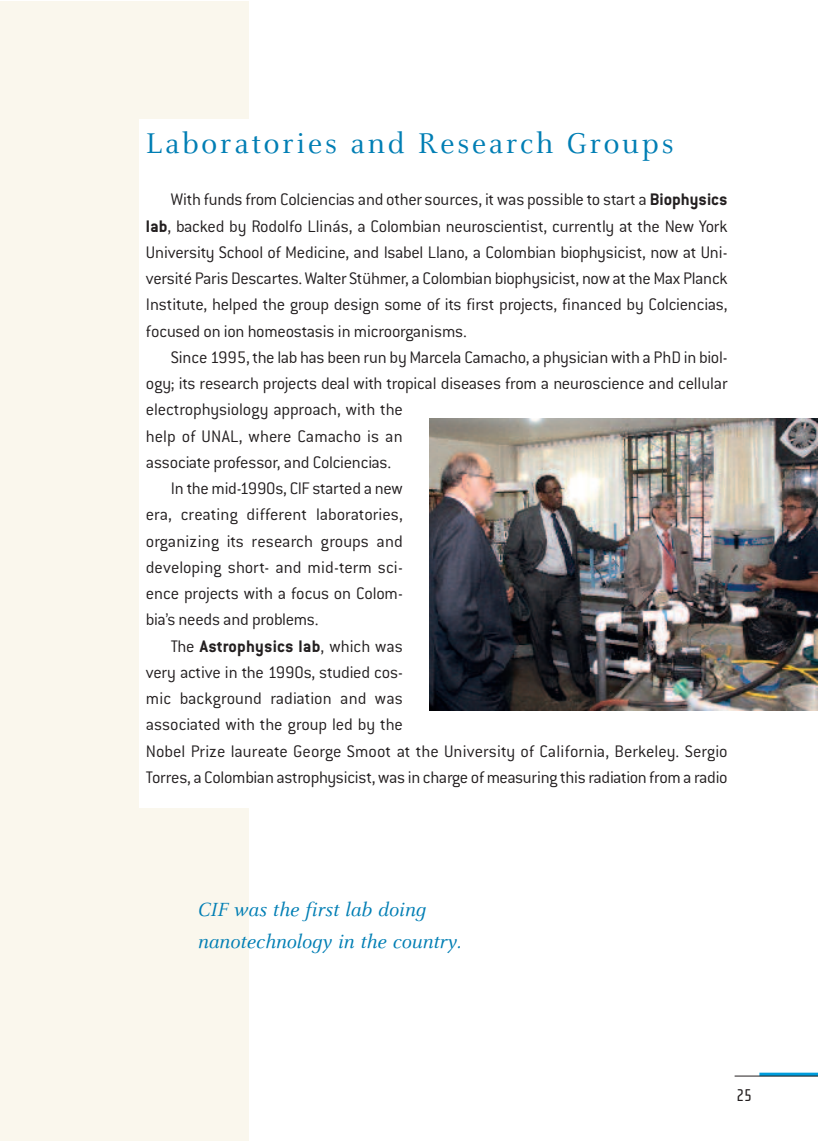
<style>
.page{position:relative;width:819px;height:1141px;background:#fff}
.page>*{position:absolute;margin:0;border:0;box-sizing:border-box;transform-origin:0 0}
.t1{font:31.5px "Celeste";letter-spacing:.085em;color:#007eb4}
.t2{font:italic 21px/31.5px "Celeste";color:#007eb4}
.t3{font:300 18.38px/26.2px "Conduit ITC";letter-spacing:-.01em;color:#231f20;text-align:justify}
.t4{font:700 18.38px "Conduit ITC";letter-spacing:.01em;color:#231f20}
.t5{font:17.5px "Cholla Sans";color:#231f20}
.s1{font-weight:700}
.s2{font-weight:300}
</style>
<div class="page">
<div style="left:0;top:2px;width:248px;height:1139px;background:#faf7ed"></div>
<div style="left:139px;top:119px;width:595px;height:688px;background:#fff"></div>
<hr style="left:759px;top:1073px;width:58px;height:3px;background:#009ddc">
<hr style="left:734px;top:1076px;width:83px;height:1px;background:#231f20">
<img style="left:429px;top:418px;width:388px;height:292px">
<h1 class="t1" style="left:146px;top:126px;width:529px">Laboratories and Research Groups</h1>
<p class="t3" style="left:146px;top:186px;width:583px;text-indent:25px">With funds from Colciencias and other sources, it was possible to start a <span class="s1">Biophysics lab</span>, backed by Rodolfo Llinás, a Colombian neuroscientist, currently at the New York University School of Medicine, and Isabel Llano, a Colombian biophysicist, now at Uni&shy;versité Paris Descartes. Walter Stühmer, a Colombian biophysicist, now at the Max Planck Institute, helped the group design some of its first projects, financed by Colciencias, focused on ion homeostasis in microorganisms.</p>
<p class="t3" style="left:171px;top:344px;width:558px">Since 1995, the lab has been run by Marcela Camacho, a physician with a PhD in biol-</p>
<p class="t3" style="left:146px;top:370px;width:583px">ogy; its research projects deal with tropical diseases from a neuroscience and cellular</p>
<p class="t3" style="left:146px;top:396px;width:258px">electrophysiology approach, with the</p>
<p class="t3" style="left:146px;top:423px;width:258px">help of UNAL, where Camacho is an</p>
<p class="t3" style="left:146px;top:449px;width:247px">associate professor, and Colciencias.</p>
<p class="t3" style="left:171px;top:475px;width:233px">In the mid-1990s, CIF started a new</p>
<p class="t3" style="left:146px;top:501px;width:258px">era, creating different laboratories,</p>
<p class="t3" style="left:146px;top:528px;width:258px">organizing its research groups and</p>
<p class="t3" style="left:146px;top:554px;width:258px">developing short- and mid-term sci-</p>
<p class="t3" style="left:146px;top:580px;width:258px">ence projects with a focus on Colom-</p>
<p class="t3" style="left:146px;top:606px;width:174px">bia’s needs and problems.</p>
<p class="t4" style="left:171px;top:635px;width:233px"><span class="s2">The</span> Astrophysics lab<span class="s2">, which was</span></p>
<p class="t3" style="left:146px;top:659px;width:258px">very active in the 1990s, studied cos-</p>
<p class="t3" style="left:146px;top:685px;width:258px">mic background radiation and was</p>
<p class="t3" style="left:146px;top:711px;width:258px">associated with the group led by the</p>
<p class="t3" style="left:146px;top:738px;width:583px">Nobel Prize laureate George Smoot at the University of California, Berkeley. Sergio</p>
<p class="t3" style="left:146px;top:764px;width:583px">Torres, a Colombian astrophysicist,was in charge ofmeasuring this radiation froma radio</p>
<p class="t2" style="left:198px;top:894px;width:265px">CIF was the first lab doing nanotechnology in the country.</p>
<p class="t5" style="left:736px;top:1086px;width:17px">25</p>
</div>
